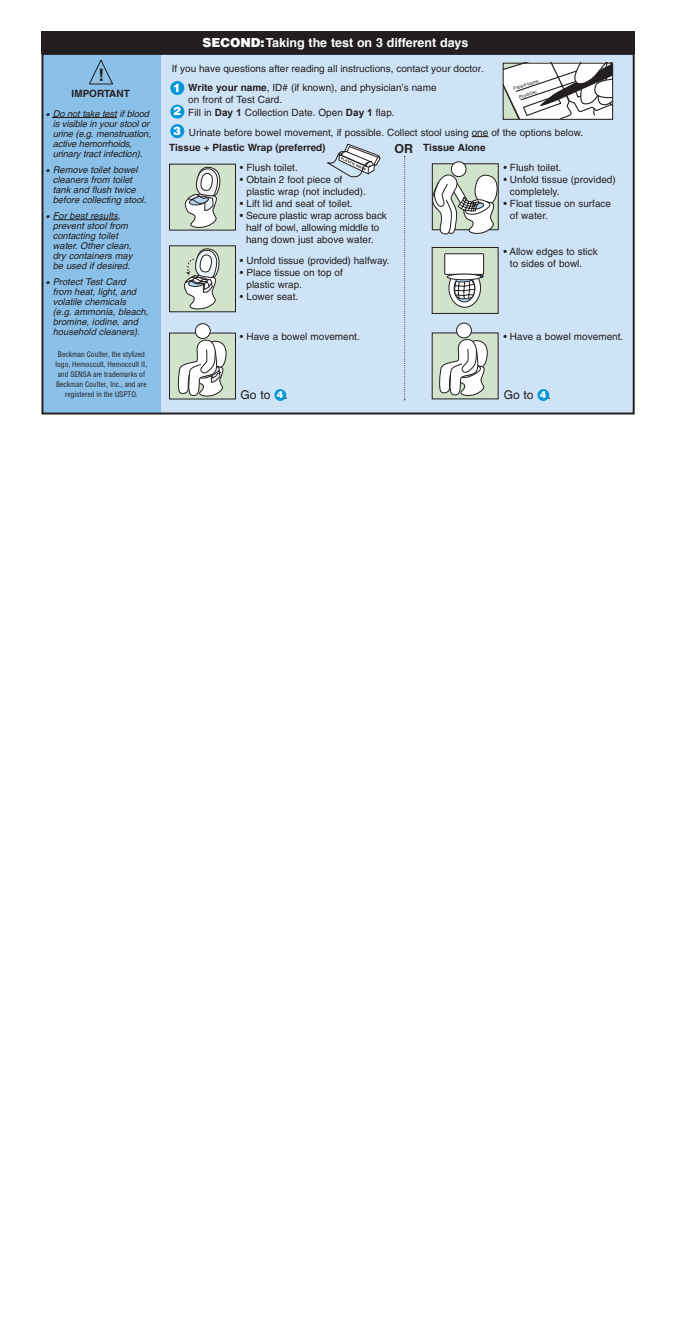
<style>
.page{position:relative;width:675px;height:1339px;background:#fff}
.page>*{position:absolute;margin:0;border:0;box-sizing:border-box;transform-origin:0 0}
.t1{font:700 17.25px "Helvetica";color:#231f20}
.t2{font:700 12.5px "Helvetica";color:#fff}
.t3{font:700 12.38px "Helvetica";color:#231f20}
.t4{font:500 12.12px "Helvetica";color:#231f20}
.t5{font:900 11.62px "Helvetica";color:#fff}
.t6{font:10px/11.9px "Helvetica";color:#231f20}
.t7{font:700 10px "Helvetica";color:#231f20}
.t8{font:900 9.75px "Helvetica";color:#fff}
.t9{font:italic 9.38px/10px "Helvetica";color:#231f20}
.t10{font:500 condensed 7.5px/10px "Helvetica";color:#231f20;text-align:center}
.t11{font:4.62px "Helvetica";color:#231f20;scale:.94 1}
.s1{font-weight:900}
.s2{font-weight:700}
.s3{font-weight:900;font-size:11.62px;color:#fff}
.s4{font-family:"Arial";font-weight:700}
.s5{font-weight:900;font-size:9.75px;color:#fff}
</style>
<div class="page">
<div style="left:42px;top:50px;width:591px;height:363px;background:#cee3f5"></div>
<div style="left:43px;top:48px;width:117px;height:366px;background:#8bc0e8"></div>
<div style="left:41px;top:53px;width:594px;height:361px;border:2px solid #231f20"></div>
<hr style="left:52px;top:117px;width:65px;height:1px;background:#231f20">
<hr style="left:53px;top:220px;width:65px;height:1px;background:#231f20">
<svg style="left:89px;top:60px;width:24px;height:24px"></svg>
<div style="left:169px;top:164px;width:67px;height:67px;background:#d2e3cc;border:1px solid #231f20"></div>
<div style="left:169px;top:245px;width:67px;height:67px;background:#d2e3cc;border:1px solid #231f20"></div>
<div style="left:169px;top:333px;width:67px;height:66px;background:#d2e3cc;border:1px solid #231f20"></div>
<div style="left:432px;top:247px;width:67px;height:67px;background:#d2e3cc;border:1px solid #231f20"></div>
<div style="left:432px;top:332px;width:67px;height:67px;background:#d2e3cc"></div>
<svg style="left:184px;top:166px;width:37px;height:144px"></svg>
<svg style="left:177px;top:338px;width:50px;height:59px"></svg>
<div style="left:195px;top:324px;width:15px;height:14px;background:#fff;border-radius:50%"></div>
<div style="left:195px;top:323px;width:16px;height:16px;border:1px solid #231f20;border-radius:50%"></div>
<div style="left:170px;top:81px;width:14px;height:14px;background:#0696d7;border-radius:50%"></div>
<div style="left:170px;top:124px;width:14px;height:14px;background:#0696d7;border-radius:50%"></div>
<div style="left:170px;top:105px;width:14px;height:14px;background:#0696d7;border-radius:50%"></div>
<div style="left:274px;top:389px;width:12px;height:12px;background:#0696d7;border-radius:50%"></div>
<svg style="left:327px;top:144px;width:54px;height:33px"></svg>
<div style="left:41px;top:31px;width:594px;height:22px;background:#231f20"></div>
<svg style="left:404px;top:156px;width:1px;height:244px"></svg>
<svg style="left:432px;top:161px;width:66px;height:74px;background:#c7cec8"></svg>
<svg style="left:449px;top:269px;width:32px;height:38px"></svg>
<div style="left:448px;top:268px;width:33px;height:40px;border:1px solid #231f20;border-radius:50%"></div>
<div style="left:445px;top:254px;width:39px;height:20px;background:#fff"></div>
<div style="left:444px;top:253px;width:40px;height:22px;border:1px solid #231f20"></div>
<div style="left:454px;top:274px;width:21px;height:28px;border:1px solid #231f20;border-radius:50%"></div>
<svg style="left:454px;top:274px;width:30px;height:26px"></svg>
<div style="left:447px;top:274px;width:34px;height:6px;background:#fff;border-radius:50%"></div>
<div style="left:447px;top:274px;width:34px;height:6px;border:1px solid #231f20;border-radius:50%"></div>
<div style="left:537px;top:389px;width:12px;height:12px;background:#0696d7;border-radius:50%"></div>
<svg style="left:505px;top:65px;width:106px;height:53px;background:#d0d0d0"></svg>
<div style="left:503px;top:63px;width:110px;height:57px;border:1px solid #231f20"></div>
<svg style="left:472px;top:136px;width:16px;height:1px"></svg>
<svg style="left:439px;top:338px;width:49px;height:58px"></svg>
<div style="left:457px;top:323px;width:14px;height:15px;background:#fff;border-radius:50%"></div>
<div style="left:456px;top:323px;width:16px;height:15px;border:1px solid #231f20;border-radius:50%"></div>
<h1 class="t1" style="left:99px;top:65px;width:7px">!</h1>
<p class="t7" style="left:72px;top:88px;width:60px">IMPORTANT</p>
<p class="t9" style="left:53px;top:108px;width:100px;text-indent:-7px">• Do not take test if blood is visible in your stool or urine (e.g. menstruation, active hemorrhoids, urinary tract infection).</p>
<p class="t9" style="left:53px;top:164px;width:95px;text-indent:-7px">• Remove toilet bowel cleaners from toilet tank and flush twice before collecting stool.</p>
<p class="t9" style="left:53px;top:210px;width:81px;text-indent:-7px">• For best results, prevent stool from contacting toilet water. Other clean, dry containers may be used if desired.</p>
<p class="t9" style="left:53px;top:277px;width:97px;text-indent:-7px">• Protect Test Card<br>from heat, light, and volatile chemicals<br>(e.g. ammonia, bleach, bromine, iodine, and household cleaners).</p>
<p class="t10" style="left:56px;top:349px;width:93px">Beckman Coulter, the stylized logo, Hemoccult, Hemoccult II, and SENSA are trademarks of<br>Beckman Coulter, Inc., and are registered in the USPTO.</p>
<p class="t2" style="left:202px;top:35px;width:268px"><span class="s1">SECOND:</span>Taking the test on 3 different days</p>
<p class="t6" style="left:172px;top:62px;width:314px">If you have questions after reading all instructions, contact your doctor.</p>
<p class="t11" style="left:513px;top:86px;width:30px;rotate:-18deg">Patient Name</p>
<p class="t11" style="left:518px;top:95px;width:21px;rotate:-19deg">Physician</p>
<p class="t6" style="left:189px;top:126px;width:396px">Urinate before bowel movement, if possible. Collect stool using one of the options below.</p>
<p class="t6" style="left:188px;top:81px;width:250px;line-height:12.5px"><span class="s2">Write your name</span>, ID# (if known), and physician’s name on front of Test Card.</p>
<p class="t5" style="left:173px;top:80px;width:9px">1</p>
<p class="t5" style="left:173px;top:123px;width:9px">3</p>
<p class="t6" style="left:173px;top:107px;width:223px"><span class="s3">2</span> Fill in <span class="s4">Day 1</span> Collection Date. Open <span class="s4">Day 1</span> flap.</p>
<p class="t3" style="left:394px;top:141px;width:20px">OR</p>
<p class="t7" style="left:169px;top:142px;width:158px">Tissue + Plastic Wrap (preferred)</p>
<p class="t7" style="left:423px;top:142px;width:64px">Tissue Alone</p>
<p class="t6" style="left:240px;top:162px;width:59px">• Flush toilet.</p>
<p class="t6" style="left:246px;top:174px;width:121px;text-indent:-7px">• Obtain 2 foot piece of plastic wrap (not included).</p>
<p class="t6" style="left:240px;top:197px;width:114px">• Lift lid and seat of toilet.</p>
<p class="t6" style="left:246px;top:209px;width:142px;text-indent:-6px">• Secure plastic wrap across back half of bowl, allowing middle to hang down just above water.</p>
<p class="t6" style="left:240px;top:255px;width:151px">• Unfold tissue (provided) halfway.</p>
<p class="t6" style="left:246px;top:267px;width:98px;text-indent:-7px">• Place tissue on top of plastic wrap.</p>
<p class="t6" style="left:240px;top:290px;width:60px">• Lower seat.</p>
<p class="t6" style="left:240px;top:330px;width:121px">• Have a bowel movement.</p>
<p class="t6" style="left:503px;top:162px;width:59px">• Flush toilet.</p>
<p class="t6" style="left:510px;top:173px;width:107px;text-indent:-7px">• Unfold tissue (provided) completely.</p>
<p class="t6" style="left:510px;top:197px;width:103px;text-indent:-7px">• Float tissue on surface of water.</p>
<p class="t6" style="left:510px;top:245px;width:89px;text-indent:-7px">• Allow edges to stick to sides of bowl.</p>
<p class="t6" style="left:503px;top:331px;width:121px">• Have a bowel movement.</p>
<p class="t4" style="left:241px;top:388px;width:49px">Go to .</p>
<p class="t4" style="left:504px;top:388px;width:49px">Go to <span class="s5">4</span>.</p>
<p class="t8" style="left:277px;top:388px;width:8px">4</p>
</div>
